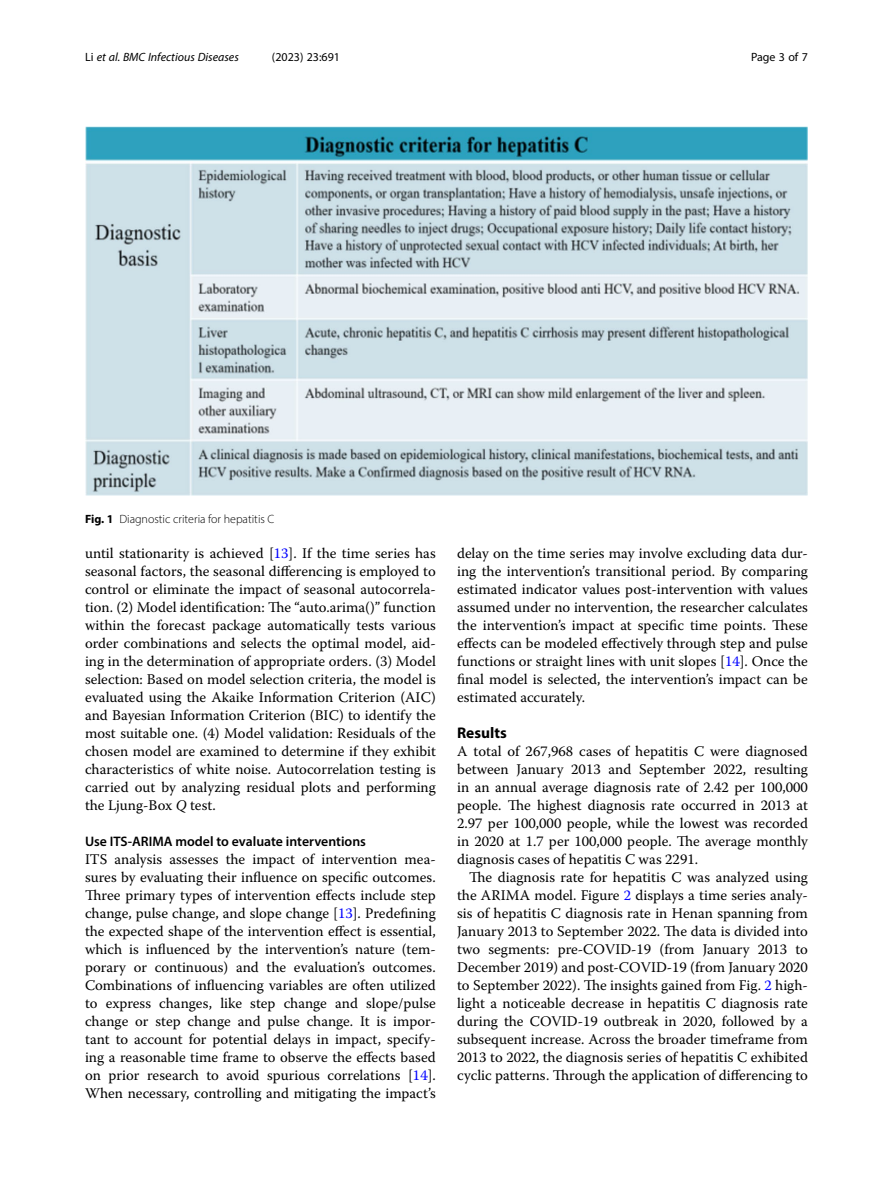
<style>
.page{position:relative;width:893px;height:1191px;background:#fff}
.page>*{position:absolute;margin:0;border:0;box-sizing:border-box;transform-origin:0 0}
.Head_1{font:700 15.45px "Myriad Pro";color:#000}
.Body_Text{font:14.7px/18px "Warnock Pro";color:#000;text-align:justify}
.Body_Text_Indent{font:14.7px/18px "Warnock Pro";color:#000;text-align:justify}
.Head_2{font:600 13.8px "Myriad Pro";color:#000}
.Figure_Caption{font:300 12px "Myriad Pro";color:#000}
.t1{font:italic 12px "Myriad Pro";color:#000}
.t2{font:12px "Myriad Pro";color:#000}
.s1{font-style:normal}
.s2{font-weight:700}
.s3{color:#00f}
.s4{font-style:italic}
</style>
<div class="page">
<img style="left:85px;top:126px;width:723px;height:369px">
<p class="t1" style="left:85px;top:50px;width:155px"><span class="s1">Li</span> et al. BMC Infectious Diseases</p>
<p class="t2" style="left:272px;top:50px;width:70px">(2023) 23:691</p>
<p class="t2" style="left:751px;top:50px;width:58px">Page 3 of 7</p>
<p class="Figure_Caption" style="left:85px;top:511px;width:191px"><span class="s2">Fig. 1</span> Diagnostic criteria for hepatitis C</p>
<p class="Body_Text" style="left:85px;top:544px;width:352px">until stationarity is achieved [<span class="s3">13</span>]. If the time series has seasonal factors, the seasonal differencing is employed to control or eliminate the impact of seasonal autocorrela&shy;tion. (2) Model identification: The “auto.arima()” function within the forecast package automatically tests various order combinations and selects the optimal model, aid&shy;ing in the determination of appropriate orders. (3) Model selection: Based on model selection criteria, the model is evaluated using the Akaike Information Criterion (AIC) and Bayesian Information Criterion (BIC) to identify the most suitable one. (4) Model validation: Residuals of the chosen model are examined to determine if they exhibit characteristics of white noise. Autocorrelation testing is carried out by analyzing residual plots and performing the Ljung-Box <span class="s4">Q</span> test.</p>
<p class="Head_2" style="left:85px;top:833px;width:282px">Use ITS-ARIMA model to evaluate interventions</p>
<p class="Body_Text" style="left:85px;top:850px;width:352px">ITS analysis assesses the impact of intervention mea&shy;sures by evaluating their influence on specific outcomes.<br>Three primary types of intervention effects include step change, pulse change, and slope change [<span class="s3">13</span>]. Predefining the expected shape of the intervention effect is essential, which is influenced by the intervention’s nature (tem&shy;porary or continuous) and the evaluation’s outcomes.<br>Combinations of influencing variables are often utilized to express changes, like step change and slope/pulse change or step change and pulse change. It is impor&shy;tant to account for potential delays in impact, specify&shy;ing a reasonable time frame to observe the effects based on prior research to avoid spurious correlations [<span class="s3">14</span>].<br>When necessary, controlling and mitigating the impact’s</p>
<p class="Body_Text" style="left:457px;top:544px;width:352px">delay on the time series may involve excluding data dur&shy;ing the intervention’s transitional period. By comparing estimated indicator values post-intervention with values assumed under no intervention, the researcher calculates the intervention’s impact at specific time points. These effects can be modeled effectively through step and pulse functions or straight lines with unit slopes [<span class="s3">14</span>]. Once the final model is selected, the intervention’s impact can be estimated accurately.</p>
<p class="Head_1" style="left:457px;top:723px;width:51px">Results</p>
<p class="Body_Text" style="left:457px;top:742px;width:352px">A total of 267,968 cases of hepatitis C were diagnosed between January 2013 and September 2022, resulting in an annual average diagnosis rate of 2.42 per 100,000 people. The highest diagnosis rate occurred in 2013 at 2.97 per 100,000 people, while the lowest was recorded in 2020 at 1.7 per 100,000 people. The average monthly diagnosis cases of hepatitis C was 2291.</p>
<p class="Body_Text_Indent" style="left:457px;top:868px;width:352px;text-indent:12px">The diagnosis rate for hepatitis C was analyzed using the ARIMA model. Figure <span class="s3">2</span> displays a time series analy&shy;sis of hepatitis C diagnosis rate in Henan spanning from January 2013 to September 2022. The data is divided into two segments: pre-COVID-19 (from January 2013 to December 2019) and post-COVID-19 (from January 2020 to September 2022). The insights gained from Fig. <span class="s3">2</span> high&shy;light a noticeable decrease in hepatitis C diagnosis rate during the COVID-19 outbreak in 2020, followed by a subsequent increase. Across the broader timeframe from 2013 to 2022, the diagnosis series of hepatitis C exhibited cyclic patterns. Through the application of differencing to</p>
</div>
